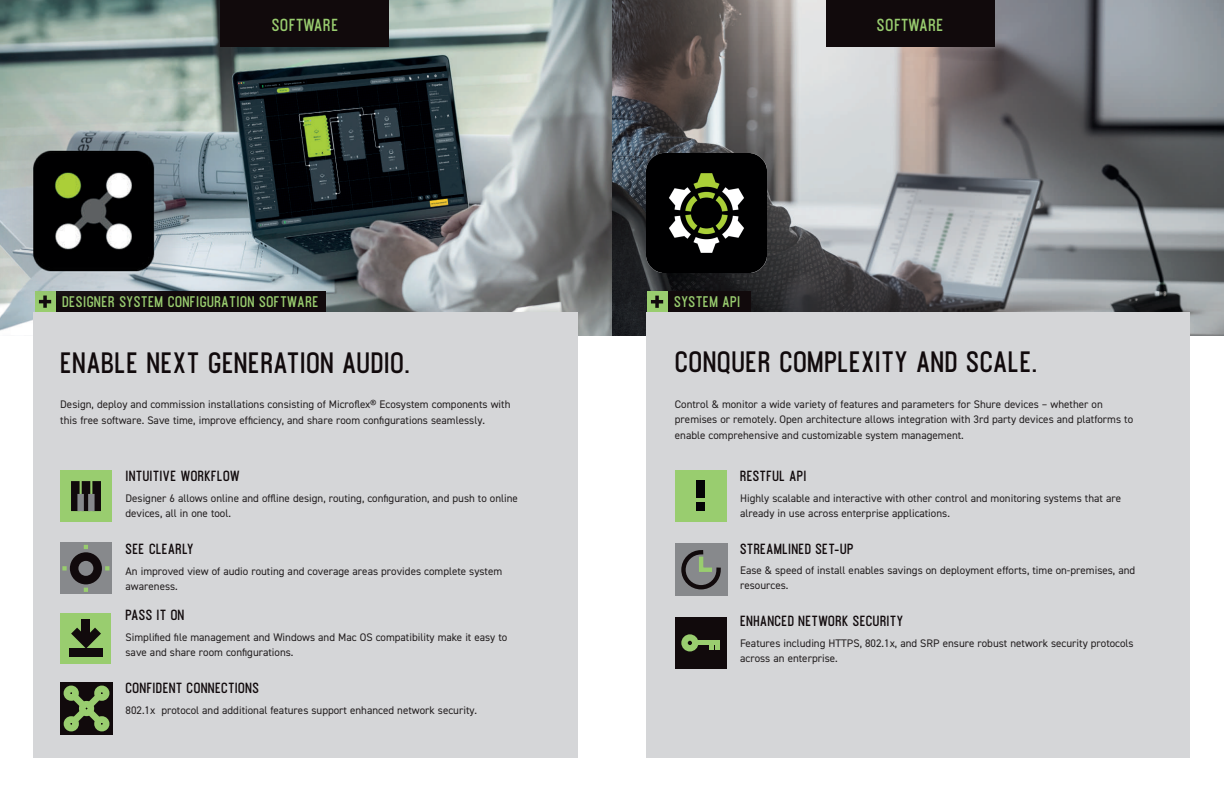
<style>
.page{position:relative;width:1224px;height:792px;background:#fff}
.page>*{position:absolute;margin:0;border:0;box-sizing:border-box;transform-origin:0 0}
.t1{font:700 26px "Ostrich Proper";letter-spacing:-.01em;color:#110a0c}
.t2{font:700 15.4px "Ostrich Proper";color:#99cd6f}
.t3{font:700 13.6px "Ostrich Proper";color:#99cd6f}
.t4{font:700 13px "Ostrich Proper";letter-spacing:-.005em;color:#110a0c}
.t5{font:11px/15px "DIN2014";color:#231f20}
</style>
<div class="page">
<img style="left:612px;top:0;width:612px;height:335px">
<div style="left:647px;top:312px;width:543px;height:446px;background:#d5d6d8"></div>
<div style="left:675px;top:470px;width:51px;height:51px;background:#99cd6f"></div>
<div style="left:696px;top:502px;width:9px;height:8px;background:#050507"></div>
<div style="left:696px;top:481px;width:9px;height:17px;background:#050507"></div>
<div style="left:675px;top:544px;width:52px;height:52px;background:#87898c"></div>
<svg style="left:681px;top:550px;width:40px;height:40px"></svg>
<img style="left:647px;top:153px;width:119px;height:120px">
<div style="left:675px;top:617px;width:51px;height:52px;background:#110a0c"></div>
<hr style="left:688px;top:641px;width:32px;height:4px;background:#99cd6f">
<div style="left:709px;top:641px;width:5px;height:8px;background:#99cd6f"></div>
<div style="left:715px;top:641px;width:5px;height:8px;background:#99cd6f"></div>
<div style="left:681px;top:634px;width:17px;height:17px;background:#99cd6f;border-radius:50%"></div>
<svg style="left:688px;top:641px;width:4px;height:4px"></svg>
<img style="left:0;top:0;width:612px;height:335px">
<div style="left:56px;top:291px;width:270px;height:21px;background:#110a0c"></div>
<div style="left:221px;top:0;width:168px;height:46px;background:#110a0c"></div>
<div style="left:34px;top:312px;width:544px;height:446px;background:#d5d6d8"></div>
<div style="left:826px;top:0;width:169px;height:46px;background:#110a0c"></div>
<div style="left:668px;top:291px;width:83px;height:21px;background:#110a0c"></div>
<div style="left:647px;top:291px;width:21px;height:21px;background:#99cd6f"></div>
<svg style="left:651px;top:296px;width:12px;height:12px"></svg>
<div style="left:60px;top:543px;width:52px;height:51px;background:#87898c"></div>
<svg style="left:62px;top:545px;width:47px;height:47px"></svg>
<div style="left:60px;top:682px;width:53px;height:53px;background:#110a0c"></div>
<svg style="left:64px;top:686px;width:45px;height:45px"></svg>
<div style="left:61px;top:613px;width:50px;height:51px;background:#99cd6f"></div>
<div style="left:69px;top:649px;width:34px;height:8px;background:#110a0c"></div>
<div style="left:82px;top:619px;width:8px;height:19px;background:#110a0c"></div>
<svg style="left:71px;top:628px;width:30px;height:21px"></svg>
<div style="left:60px;top:470px;width:52px;height:52px;background:#99cd6f"></div>
<svg style="left:71px;top:481px;width:30px;height:30px"></svg>
<img style="left:0;top:108px;width:196px;height:205px">
<h2 class="t2" style="left:272px;top:15px;width:69px">SOFTWARE</h2>
<p class="t3" style="left:62px;top:293px;width:259px">DESIGNER SYSTEM CONFIGURATION SOFTWARE</p>
<h1 class="t1" style="left:60px;top:346px;width:352px">ENABLE NEXT GENERATION AUDIO.</h1>
<p class="t5" style="left:60px;top:397px;width:452px;line-height:15.4px">Design, deploy and commission installations consisting of Microflex® Ecosystem components with this free software. Save time, improve efficiency, and share room configurations seamlessly.</p>
<p class="t4" style="left:126px;top:468px;width:116px">INTUITIVE WORKFLOW</p>
<p class="t5" style="left:126px;top:491px;width:394px">Designer 6 allows online and offline design, routing, configuration, and push to online devices, all in one tool.</p>
<p class="t4" style="left:126px;top:540px;width:70px">SEE CLEARLY</p>
<p class="t5" style="left:126px;top:563px;width:378px">An improved view of audio routing and coverage areas provides complete system awareness.</p>
<p class="t4" style="left:126px;top:607px;width:61px">PASS IT ON</p>
<p class="t5" style="left:126px;top:630px;width:383px">Simplified file management and Windows and Mac OS compatibility make it easy to save and share room configurations.</p>
<p class="t4" style="left:126px;top:679px;width:135px">CONFIDENT CONNECTIONS</p>
<p class="t5" style="left:126px;top:702px;width:353px">802.1x protocol and additional features support enhanced network security.</p>
<p class="t3" style="left:674px;top:293px;width:68px">SYSTEM API</p>
<h2 class="t2" style="left:877px;top:15px;width:69px">SOFTWARE</h2>
<h1 class="t1" style="left:675px;top:345px;width:364px">CONQUER COMPLEXITY AND SCALE.</h1>
<p class="t5" style="left:675px;top:396px;width:460px;line-height:15.4px">Control &amp; monitor a wide variety of features and parameters for Shure devices – whether on premises or remotely. Open architecture allows integration with 3rd party devices and platforms to enable comprehensive and customizable system management.</p>
<p class="t4" style="left:740px;top:468px;width:68px">RESTFUL API</p>
<p class="t5" style="left:740px;top:490px;width:382px">Highly scalable and interactive with other control and monitoring systems that are already in use across enterprise applications.</p>
<p class="t4" style="left:740px;top:540px;width:115px">STREAMLINED SET-UP</p>
<p class="t5" style="left:740px;top:563px;width:397px">Ease &amp; speed of install enables savings on deployment efforts, time on-premises, and resources.</p>
<p class="t4" style="left:740px;top:612px;width:165px">ENHANCED NETWORK SECURITY</p>
<p class="t5" style="left:740px;top:635px;width:395px;line-height:15.4px">Features including HTTPS, 802.1x, and SRP ensure robust network security protocols across an enterprise.</p>
</div>
